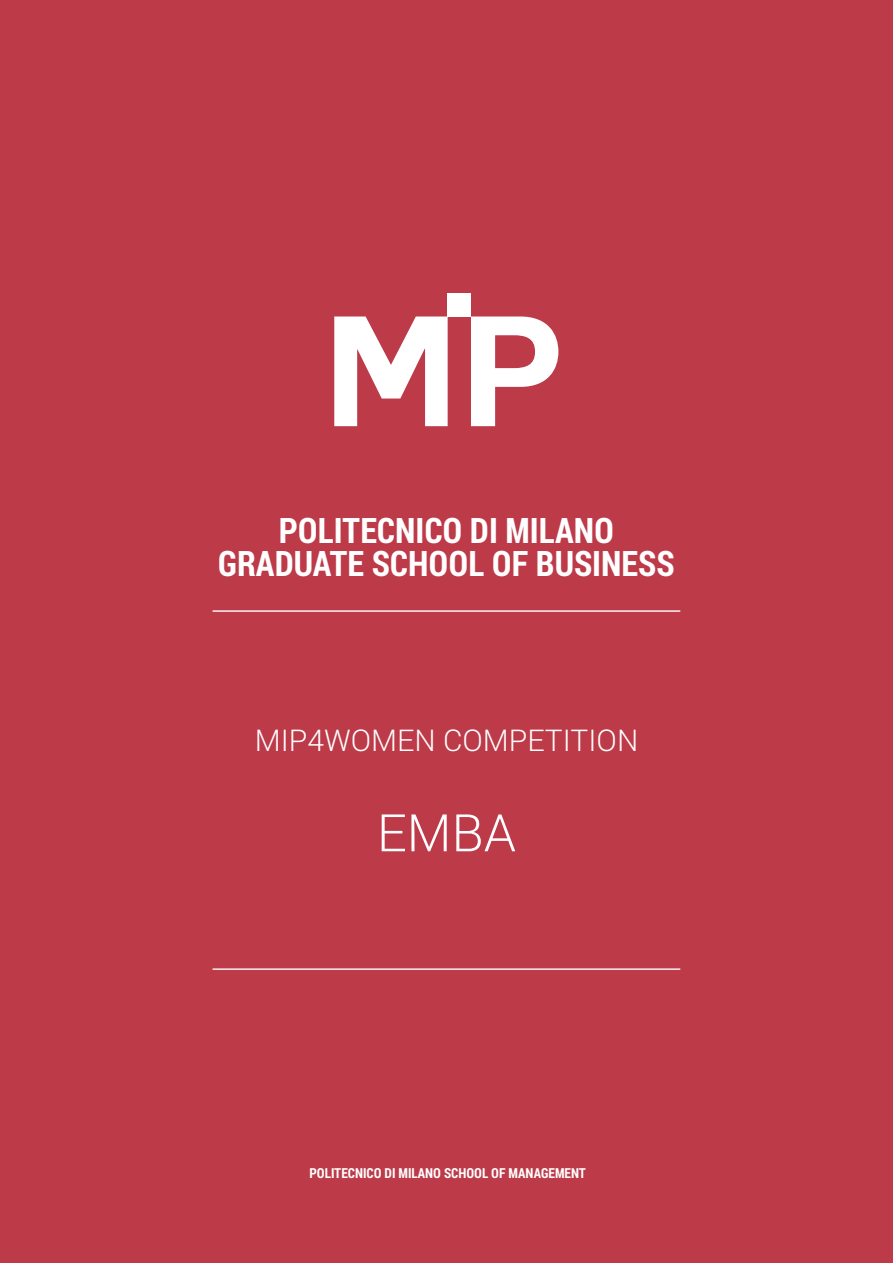
<style>
.page{position:relative;width:893px;height:1263px;background:#bd3a49}
.page>*{position:absolute;margin:0;border:0;box-sizing:border-box;transform-origin:0 0}
.t1{font:300 51.75px "Roboto";color:#fff}
.t2{font:700 35.1px/33.3px "Roboto Condensed";color:#fff;text-align:center}
.t3{font:300 30px "Roboto";color:#fff}
.t4{font:700 13.8px "Roboto Condensed";color:#fff}
</style>
<div class="page">
<hr style="left:213px;top:610px;width:467px;height:2px;background:#fff">
<hr style="left:213px;top:968px;width:467px;height:2px;background:#fff">
<svg style="left:334px;top:316px;width:114px;height:110px"></svg>
<svg style="left:471px;top:316px;width:87px;height:110px"></svg>
<div style="left:448px;top:293px;width:23px;height:23px;background:#fff"></div>
<p class="t2" style="left:218px;top:513px;width:458px">POLITECNICO DI MILANO<br>GRADUATE SCHOOL OF BUSINESS</p>
<p class="t3" style="left:255px;top:720px;width:385px">MIP4WOMEN COMPETITION</p>
<h1 class="t1" style="left:377px;top:797px;width:141px">EMBA</h1>
<p class="t4" style="left:309px;top:1163px;width:278px">POLITECNICO DI MILANO SCHOOL OF MANAGEMENT</p>
</div>
